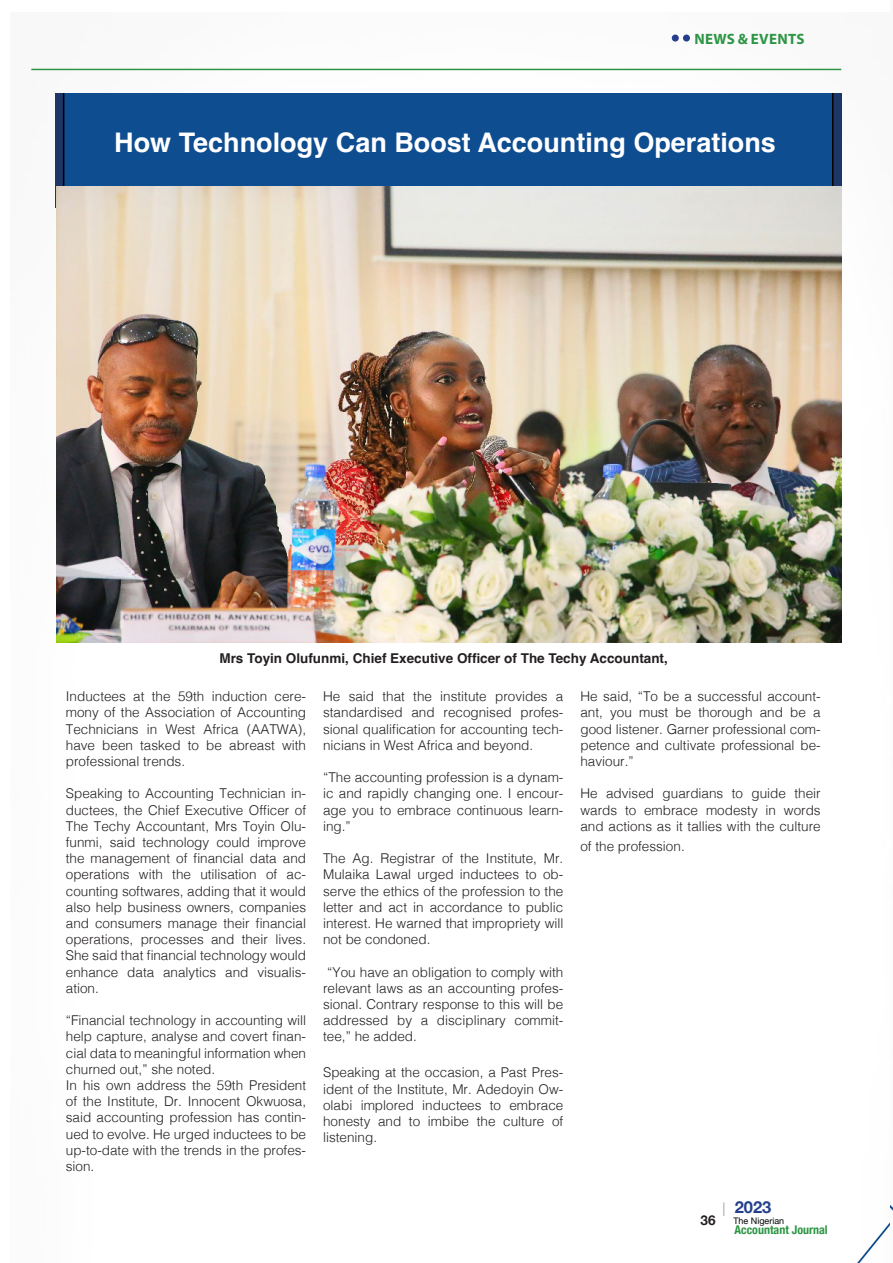
<style>
.page{position:relative;width:893px;height:1263px;background:#fff}
.page>*{position:absolute;margin:0;border:0;box-sizing:border-box;transform-origin:0 0}
.t1{font:700 27px "Helvetica";color:#fff}
.t2{font:700 16.5px "Helvetica Neue";color:#253f8e}
.t3{font:700 15px "Myriad Pro";letter-spacing:.02em;color:#2d9545}
.t4{font:300 13.5px/16.2px "Helvetica";color:#231f20;text-align:justify}
.t5{font:700 13.5px "Helvetica";color:#231f20}
.t6{font:700 13.5px "Helvetica Neue";color:#231f20}
.t7{font:700 condensed 12px "Helvetica Neue";color:#2c9544}
.t8{font:9px "Helvetica Neue";color:#000304}
.s1{font-weight:400;font-size:13.5px;color:#a1a3a6}
</style>
<div class="page">
<div style="left:672px;top:35px;width:7px;height:7px;background:#253f8e;border-radius:50%"></div>
<div style="left:683px;top:35px;width:7px;height:7px;background:#253f8e;border-radius:50%"></div>
<hr style="left:31px;top:69px;width:810px;height:1px;background:#2c9544">
<div style="left:63px;top:93px;width:770px;height:93px;background:#0f4d91"></div>
<img style="left:57px;top:186px;width:784px;height:456px">
<p class="t3" style="left:694px;top:29px;width:112px">NEWS &amp; EVENTS</p>
<p class="t1" style="left:114px;top:126px;width:663px">How Technology Can Boost Accounting Operations</p>
<p class="t5" style="left:219px;top:650px;width:450px">Mrs Toyin Olufunmi, Chief Executive Officer of The Techy Accountant,</p>
<p class="t4" style="left:66px;top:687px;width:242px">Inductees at the 59th induction cere&shy;mony of the Association of Accounting Technicians in West Africa (AATWA), have been tasked to be abreast with professional trends.</p>
<p class="t4" style="left:66px;top:784px;width:242px">Speaking to Accounting Technician in&shy;ductees, the Chief Executive Officer of The Techy Accountant, Mrs Toyin Olu&shy;funmi, said technology could improve the management of financial data and operations with the utilisation of ac&shy;counting softwares, adding that it would also help business owners, companies and consumers manage their financial operations, processes and their lives.<br>She said that financial technology would enhance data analytics and visualis&shy;ation.</p>
<p class="t4" style="left:66px;top:1011px;width:242px">“Financial technology in accounting will help capture, analyse and covert finan&shy;cial data to meaningful information when churned out,” she noted.</p>
<p class="t4" style="left:66px;top:1076px;width:242px">In his own address the 59th President of the Institute, Dr. Innocent Okwuosa, said accounting profession has contin&shy;ued to evolve. He urged inductees to be up-to-date with the trends in the profes&shy;sion.</p>
<p class="t4" style="left:323px;top:687px;width:242px">He said that the institute provides a standardised and recognised profes&shy;sional qualification for accounting tech&shy;nicians in West Africa and beyond.</p>
<p class="t4" style="left:323px;top:768px;width:242px">“The accounting profession is a dynam&shy;ic and rapidly changing one. I encour&shy;age you to embrace continuous learn&shy;ing.”</p>
<p class="t4" style="left:323px;top:849px;width:242px">The Ag. Registrar of the Institute, Mr.<br>Mulaika Lawal urged inductees to ob&shy;serve the ethics of the profession to the letter and act in accordance to public interest. He warned that impropriety will not be condoned.</p>
<p class="t4" style="left:323px;top:963px;width:242px;text-indent:4px">“You have an obligation to comply with relevant laws as an accounting profes&shy;sional. Contrary response to this will be addressed by a disciplinary commit&shy;tee,” he added.</p>
<p class="t4" style="left:323px;top:1063px;width:242px">Speaking at the occasion, a Past Pres&shy;ident of the Institute, Mr. Adedoyin Ow&shy;olabi implored inductees to embrace honesty and to imbibe the culture of listening.</p>
<p class="t4" style="left:580px;top:687px;width:242px">He said, “To be a successful account&shy;ant, you must be thorough and be a good listener. Garner professional com&shy;petence and cultivate professional be&shy;haviour.”</p>
<p class="t4" style="left:580px;top:784px;width:242px">He advised guardians to guide their wards to embrace modesty in words and actions as it tallies with the culture</p>
<p class="t4" style="left:580px;top:837px;width:106px">of the profession.</p>
<p class="t6" style="left:701px;top:1210px;width:17px">36</p>
<p class="t2" style="left:722px;top:1194px;width:50px"><span class="s1">|</span> 2023</p>
<p class="t8" style="left:733px;top:1214px;width:52px">The Nigerian</p>
<p class="t7" style="left:734px;top:1220px;width:95px">Accountant Journal</p>
</div>
